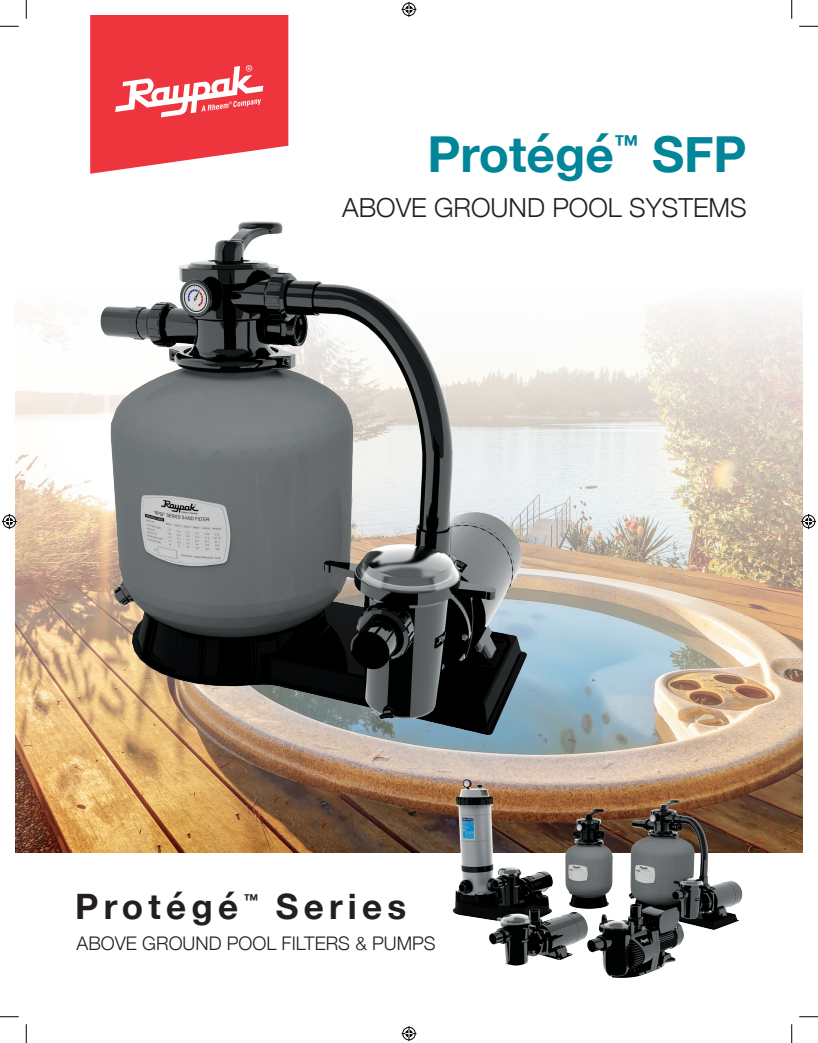
<style>
.page{position:relative;width:818px;height:1043px;background:#fff}
.page>*{position:absolute;margin:0;border:0;box-sizing:border-box;transform-origin:0 0}
.t1{font:700 49.5px "Helvetica Neue";color:#008599}
.t2{font:700 35px "Helvetica Neue";letter-spacing:.15em;color:#231f20}
.t3{font:300 26.25px "Helvetica Neue";color:#231f20}
.t4{font:300 18.75px "Helvetica Neue";color:#231f20}
.t5{font:700 15px "Helvetica Neue";color:#231f20}
</style>
<div class="page">
<img style="left:15px;top:308px;width:787px;height:544px">
<img style="left:450px;top:774px;width:324px;height:204px">
<svg style="left:90px;top:15px;width:198px;height:159px"></svg>
<img style="left:15px;top:221px;width:598px;height:616px">
<svg style="left:0;top:25px;width:19px;height:2px"></svg>
<svg style="left:799px;top:25px;width:19px;height:2px"></svg>
<svg style="left:0;top:1016px;width:19px;height:1px"></svg>
<svg style="left:799px;top:1016px;width:19px;height:1px"></svg>
<svg style="left:25px;top:0;width:2px;height:19px"></svg>
<svg style="left:25px;top:1024px;width:2px;height:18px"></svg>
<svg style="left:791px;top:0;width:1px;height:19px"></svg>
<svg style="left:791px;top:1024px;width:1px;height:18px"></svg>
<svg style="left:401px;top:2px;width:15px;height:15px"></svg>
<svg style="left:401px;top:1026px;width:15px;height:15px"></svg>
<svg style="left:2px;top:514px;width:15px;height:15px"></svg>
<svg style="left:801px;top:514px;width:15px;height:15px"></svg>
<h1 class="t1" style="left:427px;top:115px;width:321px">Protégé<sup>™</sup> SFP</h1>
<h3 class="t3" style="left:342px;top:186px;width:406px">ABOVE GROUND POOL SYSTEMS</h3>
<h2 class="t2" style="left:75px;top:879px;width:165px">Protégé</h2>
<p class="t5" style="left:243px;top:888px;width:16px">™</p>
<h2 class="t2" style="left:276px;top:879px;width:132px">Series</h2>
<p class="t4" style="left:77px;top:928px;width:360px">ABOVE GROUND POOL FILTERS &amp; PUMPS</p>
</div>
